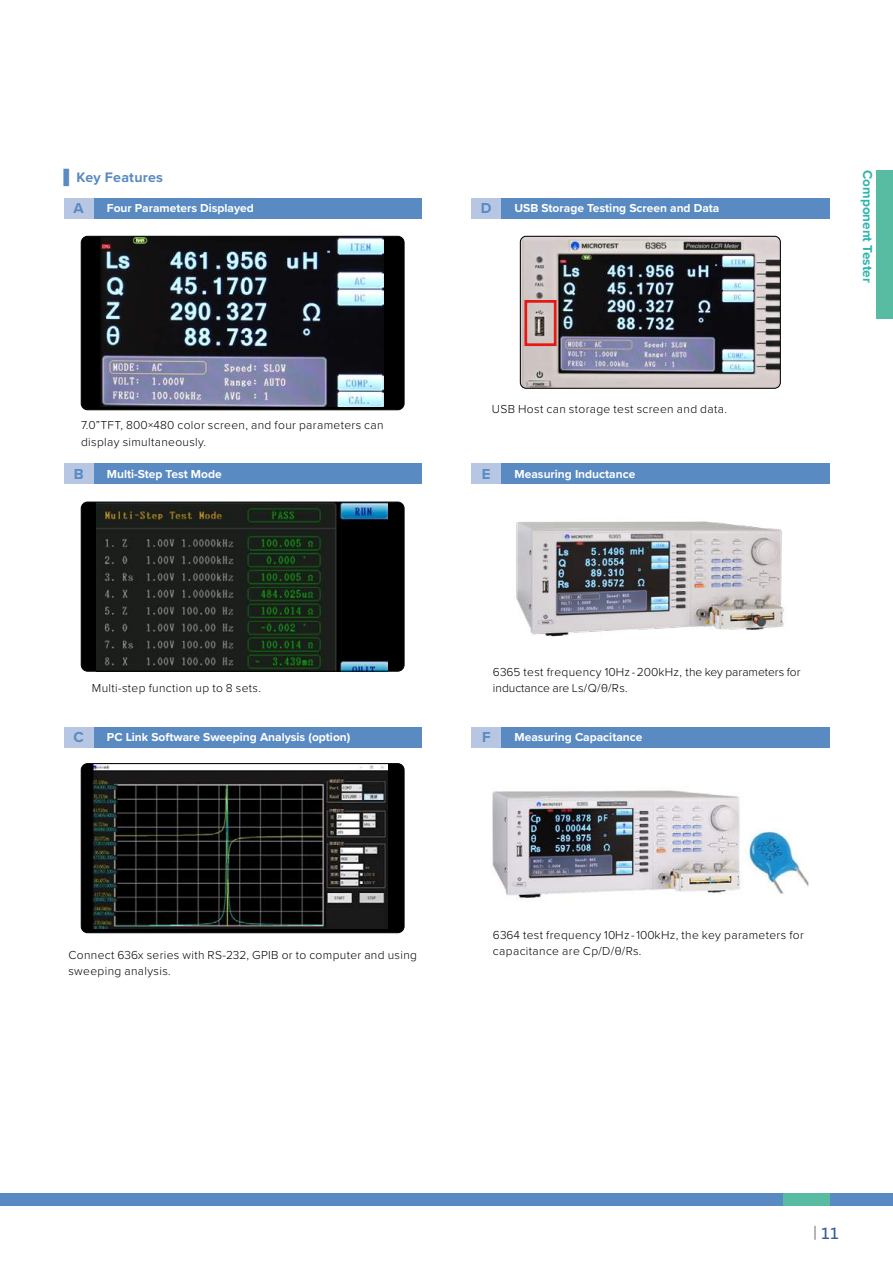
<style>
.page{position:relative;width:893px;height:1263px;background:#fff}
.page>*{position:absolute;margin:0;border:0;box-sizing:border-box;transform-origin:0 0}
.t1{font:700 15px "Proxima Nova";color:#598ac2}
.t2{font:700 15px "Microsoft Jheng Hei";color:#365e8f}
.t3{font:700 14.25px "Proxima Nova";letter-spacing:.015em;color:#598ac2}
.t4{font:700 13.5px "Proxima Nova";color:#2db6ad}
.t5{font:300 12px/16.5px "Proxima Nova";letter-spacing:.03em;color:#000}
.t6{font:700 12px "Proxima Nova";color:#fff}
.t7{font:300 12px/16.5px "Proxima Nova";color:#000}
.s1{font-family:"Microsoft Jheng Hei"}
</style>
<div class="page">
<div style="left:876px;top:170px;width:17px;height:149px;background:#58bca3"></div>
<div style="left:0;top:1193px;width:893px;height:13px;background:#598ac2"></div>
<div style="left:783px;top:1193px;width:46px;height:13px;background:#58bca3"></div>
<svg style="left:815px;top:1226px;width:1px;height:14px"></svg>
<div style="left:489px;top:198px;width:340px;height:21px;background:#598ac2"></div>
<div style="left:471px;top:198px;width:30px;height:21px;background:#b7c7e3"></div>
<div style="left:489px;top:464px;width:340px;height:20px;background:#598ac2"></div>
<div style="left:471px;top:464px;width:30px;height:20px;background:#b7c7e3"></div>
<div style="left:489px;top:727px;width:340px;height:20px;background:#598ac2"></div>
<div style="left:471px;top:727px;width:30px;height:20px;background:#b7c7e3"></div>
<div style="left:81px;top:464px;width:340px;height:20px;background:#598ac2"></div>
<div style="left:64px;top:464px;width:30px;height:20px;background:#b7c7e3"></div>
<div style="left:81px;top:727px;width:340px;height:20px;background:#598ac2"></div>
<div style="left:64px;top:727px;width:30px;height:20px;background:#b7c7e3"></div>
<div style="left:81px;top:236px;width:323px;height:174px;background:#000;border-radius:6px"></div>
<img style="left:100px;top:238px;width:283px;height:169px">
<div style="left:81px;top:236px;width:323px;height:174px;border:1px solid #000;border-radius:6px"></div>
<div style="left:81px;top:502px;width:323px;height:169px;background:#000;border-radius:6px"></div>
<img style="left:96px;top:504px;width:292px;height:165px">
<div style="left:81px;top:502px;width:323px;height:169px;border:1px solid #000;border-radius:6px"></div>
<div style="left:81px;top:764px;width:323px;height:169px;background:#000;border-radius:6px"></div>
<img style="left:93px;top:765px;width:295px;height:164px">
<div style="left:81px;top:763px;width:323px;height:170px;border:1px solid #000;border-radius:6px"></div>
<img style="left:520px;top:236px;width:260px;height:152px">
<div style="left:520px;top:236px;width:260px;height:152px;border:1px solid #000;border-radius:6px"></div>
<div style="left:524px;top:300px;width:32px;height:46px;border:3px solid #e61914"></div>
<img style="left:516px;top:521px;width:268px;height:116px">
<img style="left:492px;top:790px;width:317px;height:110px">
<div style="left:81px;top:198px;width:340px;height:21px;background:#598ac2"></div>
<div style="left:64px;top:198px;width:30px;height:21px;background:#b7c7e3"></div>
<p class="t3" style="left:64px;top:167px;width:101px"><span class="s1">▋</span> Key Features</p>
<p class="t1" style="left:74px;top:197px;width:12px">A</p>
<p class="t6" style="left:107px;top:200px;width:149px">Four Parameters Displayed</p>
<p class="t5" style="left:81px;top:416px;width:304px">7.0”TFT, 800×480 color screen, and four parameters can display simultaneously.</p>
<p class="t1" style="left:74px;top:462px;width:11px">B</p>
<p class="t6" style="left:107px;top:465px;width:116px">Multi-Step Test Mode</p>
<p class="t1" style="left:481px;top:197px;width:12px">D</p>
<p class="t6" style="left:514px;top:200px;width:206px">USB Storage Testing Screen and Data</p>
<p class="t5" style="left:492px;top:400px;width:237px">USB Host can storage test screen and data.</p>
<p class="t1" style="left:482px;top:462px;width:10px">E</p>
<p class="t6" style="left:514px;top:465px;width:122px">Measuring Inductance</p>
<p class="t4" style="left:878px;top:170px;width:114px;rotate:90deg">Component Tester</p>
<p class="t5" style="left:92px;top:679px;width:171px">Multi-step function up to 8 sets.</p>
<p class="t1" style="left:74px;top:726px;width:12px">C</p>
<p class="t6" style="left:107px;top:728px;width:245px">PC Link Software Sweeping Analysis (option)</p>
<p class="t7" style="left:493px;top:663px;width:309px">6365 test frequency 10Hz-200kHz, the key parameters for inductance are Ls/Q/θ/Rs.</p>
<p class="t1" style="left:482px;top:726px;width:10px">F</p>
<p class="t6" style="left:514px;top:728px;width:129px">Measuring Capacitance</p>
<p class="t5" style="left:493px;top:926px;width:312px">6364 test frequency 10Hz-100kHz, the key parameters for</p>
<p class="t5" style="left:68px;top:946px;width:350px">Connect 636x series with RS-232, GPIB or to computer and using</p>
<p class="t5" style="left:493px;top:942px;width:150px">capacitance are Cp/D/θ/Rs.</p>
<p class="t5" style="left:68px;top:962px;width:104px">sweeping analysis.</p>
<p class="t2" style="left:821px;top:1224px;width:19px">11</p>
</div>
